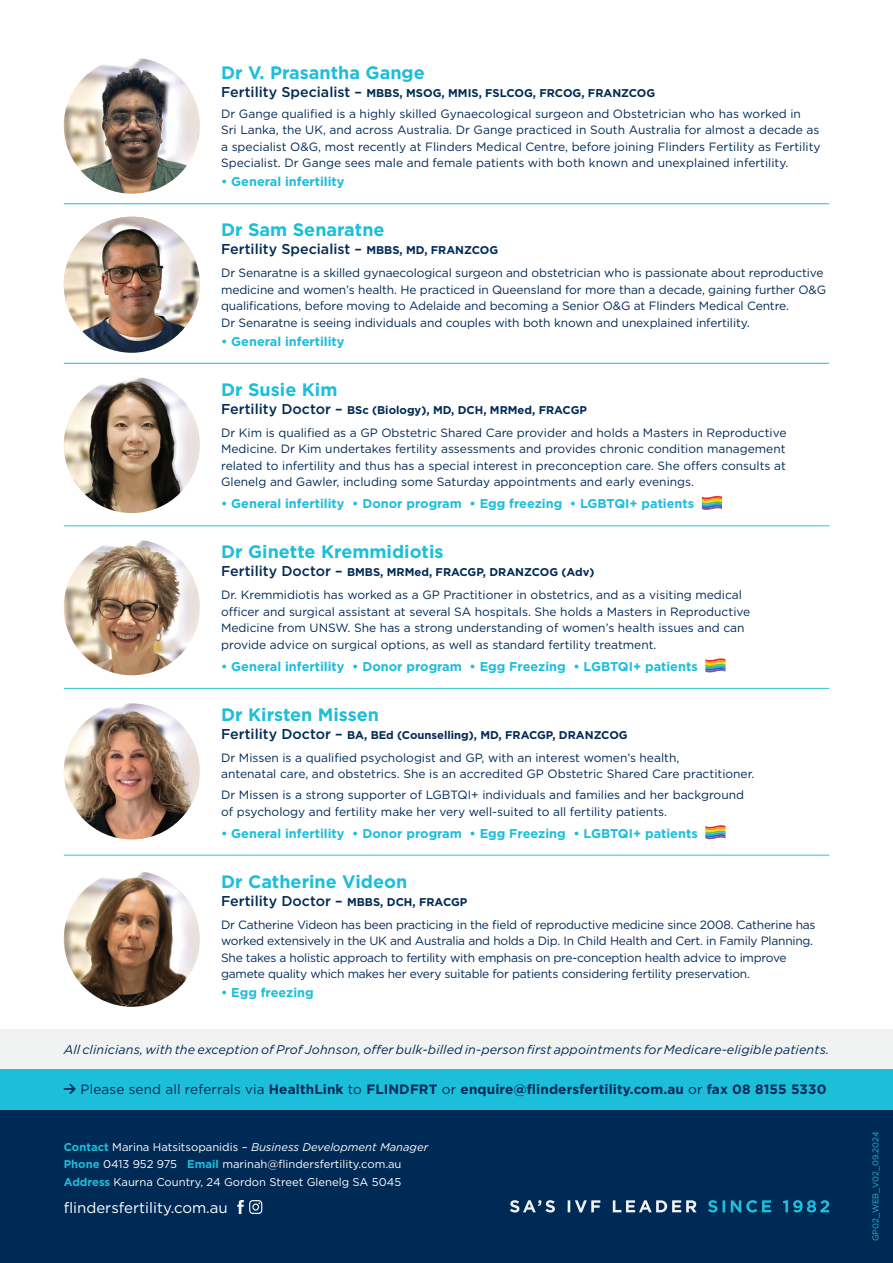
<style>
.page{position:relative;width:893px;height:1263px;background:#fff}
.page>*{position:absolute;margin:0;border:0;box-sizing:border-box;transform-origin:0 0}
.t1{font:700 18px "Gotham";color:#1cbeda}
.t2{font:15px "Gotham";color:#fff}
.t3{font:500 14.25px "Gotham";color:#002a56}
.t4{font:700 13.5px "Gotham";letter-spacing:.01em;color:#002a56}
.t5{font:700 12.75px "Gotham";color:#1cbeda}
.t6{font:italic 12.6px "Gotham";letter-spacing:.01em;color:#002a56}
.t7{font:12px/16.5px "Gotham";letter-spacing:-.01em;color:#002a56}
.t8{font:700 11.25px "Gotham";color:#002a56}
.t9{font:11.25px/17.5px "Gotham";color:#fff}
.t10{font:8.25px "Gotham";color:#1cbeda}
.s1{font-weight:500;font-size:14.25px}
.s2{font-weight:700;font-size:11.25px}
.s3{font-weight:400}
.s4{font-weight:700;color:#1cbeda}
.s5{font-style:italic}
</style>
<div class="page">
<div style="left:0;top:1029px;width:893px;height:40px;background:#f1f3f3"></div>
<div style="left:0;top:1109px;width:893px;height:154px;background:#002a56"></div>
<img style="left:64px;top:871px;width:136px;height:136px;border-radius:68px">
<img style="left:64px;top:539px;width:136px;height:136px;border-radius:68px">
<img style="left:64px;top:703px;width:136px;height:136px;border-radius:68px">
<img style="left:64px;top:377px;width:136px;height:136px;border-radius:68px">
<svg style="left:708px;top:1200px;width:121px;height:12px"></svg>
<svg style="left:510px;top:1200px;width:186px;height:12px"></svg>
<svg style="left:237px;top:1200px;width:25px;height:14px"></svg>
<hr style="left:64px;top:203px;width:765px;height:1px;background:#1cbeda">
<hr style="left:64px;top:363px;width:765px;height:1px;background:#1cbeda">
<hr style="left:64px;top:525px;width:765px;height:1px;background:#2fc1db">
<hr style="left:64px;top:688px;width:765px;height:1px;background:#2fc1db">
<hr style="left:64px;top:855px;width:765px;height:1px;background:#2fc1db">
<svg style="left:702px;top:495px;width:20px;height:15px"></svg>
<svg style="left:705px;top:658px;width:20px;height:15px"></svg>
<svg style="left:705px;top:825px;width:20px;height:15px"></svg>
<img style="left:64px;top:217px;width:136px;height:136px;border-radius:68px">
<img style="left:64px;top:58px;width:136px;height:136px;border-radius:68px">
<div style="left:0;top:1069px;width:893px;height:41px;background:#1cbeda"></div>
<p class="t1" style="left:221px;top:61px;width:205px">Dr V. Prasantha Gange</p>
<p class="t8" style="left:221px;top:85px;width:436px"><span class="s1">Fertility Specialist –</span> MBBS, MSOG, MMIS, FSLCOG, FRCOG, FRANZCOG</p>
<p class="t7" style="left:221px;top:105px;width:601px">Dr Gange qualified is a highly skilled Gynaecological surgeon and Obstetrician who has worked in<br>Sri Lanka, the UK, and across Australia. Dr Gange practiced in South Australia for almost a decade as a specialist O&amp;G, most recently at Flinders Medical Centre, before joining Flinders Fertility as Fertility Specialist. Dr Gange sees male and female patients with both known and unexplained infertility.</p>
<p class="t5" style="left:221px;top:173px;width:125px">• General infertility</p>
<p class="t1" style="left:221px;top:218px;width:165px">Dr Sam Senaratne</p>
<p class="t3" style="left:221px;top:240px;width:279px">Fertility Specialist – <span class="s2">MBBS, MD, FRANZCOG</span></p>
<p class="t7" style="left:221px;top:264px;width:606px">Dr Senaratne is a skilled gynaecological surgeon and obstetrician who is passionate about reproductive medicine and women’s health. He practiced in Queensland for more than a decade, gaining further O&amp;G qualifications, before moving to Adelaide and becoming a Senior O&amp;G at Flinders Medical Centre.<br>Dr Senaratne is seeing individuals and couples with both known and unexplained infertility.</p>
<p class="t5" style="left:221px;top:333px;width:125px">• General infertility</p>
<p class="t1" style="left:221px;top:377px;width:118px">Dr Susie Kim</p>
<p class="t8" style="left:221px;top:402px;width:367px"><span class="s1">Fertility Doctor –</span> BSc (Biology), MD, DCH, MRMed, FRACGP</p>
<p class="t7" style="left:221px;top:424px;width:567px;text-align:justify">Dr Kim is qualified as a GP Obstetric Shared Care provider and holds a Masters in Reproductive Medicine. Dr Kim undertakes fertility assessments and provides chronic condition management related to infertility and thus has a special interest in preconception care. She offers consults at Glenelg and Gawler, including some Saturday appointments and early evenings.</p>
<p class="t5" style="left:221px;top:495px;width:475px">• General infertility • Donor program • Egg freezing • LGBTQI+ patients</p>
<p class="t1" style="left:221px;top:540px;width:224px">Dr Ginette Kremmidiotis</p>
<p class="t8" style="left:221px;top:565px;width:375px"><span class="s1">Fertility Doctor –</span> BMBS, MRMed, FRACGP, DRANZCOG (Adv)</p>
<p class="t7" style="left:221px;top:586px;width:531px">Dr. Kremmidiotis has worked as a GP Practitioner in obstetrics, and as a visiting medical officer and surgical assistant at several SA hospitals. She holds a Masters in Reproductive Medicine from UNSW. She has a strong understanding of women’s health issues and can provide advice on surgical options, as well as standard fertility treatment.</p>
<p class="t5" style="left:221px;top:658px;width:478px">• General infertility • Donor program • Egg Freezing • LGBTQI+ patients</p>
<p class="t1" style="left:221px;top:702px;width:160px">Dr Kirsten Missen</p>
<p class="t8" style="left:221px;top:727px;width:408px"><span class="s1">Fertility Doctor –</span> BA, BEd (Counselling), MD, FRACGP, DRANZCOG</p>
<p class="t7" style="left:221px;top:749px;width:535px">Dr Missen is a qualified psychologist and GP, with an interest women’s health,<br>antenatal care, and obstetrics. She is an accredited GP Obstetric Shared Care practitioner.</p>
<p class="t7" style="left:221px;top:786px;width:524px">Dr Missen is a strong supporter of LGBTQI+ individuals and families and her background of psychology and fertility make her very well-suited to all fertility patients.</p>
<p class="t5" style="left:221px;top:825px;width:478px">• General infertility • Donor program • Egg Freezing • LGBTQI+ patients</p>
<p class="t1" style="left:221px;top:869px;width:188px">Dr Catherine Videon</p>
<p class="t3" style="left:221px;top:891px;width:248px">Fertility Doctor – <span class="s2">MBBS, DCH, FRACGP</span></p>
<p class="t7" style="left:221px;top:916px;width:596px">Dr Catherine Videon has been practicing in the field of reproductive medicine since 2008. Catherine has worked extensively in the UK and Australia and holds a Dip. In Child Health and Cert. in Family Planning.<br>She takes a holistic approach to fertility with emphasis on pre-conception health advice to improve gamete quality which makes her every suitable for patients considering fertility preservation.</p>
<p class="t5" style="left:221px;top:984px;width:94px">• Egg freezing</p>
<p class="t6" style="left:64px;top:1041px;width:767px">All clinicians, with the exception of Prof Johnson, offer bulk-billed in-person first appointments for Medicare-eligible patients.</p>
<p class="t4" style="left:64px;top:1080px;width:764px">→ <span class="s3">Please send all referrals via</span> HealthLink <span class="s3">to</span> FLINDFRT <span class="s3">or</span> enquire@flindersfertility.com.au <span class="s3">or</span> fax 08 8155 5330</p>
<p class="t9" style="left:64px;top:1138px;width:366px"><span class="s4">Contact</span> Marina Hatsitsopanidis – <span class="s5">Business Development Manager<br></span><span class="s4">Phone</span> 0413 952 975 <span class="s4">Email</span> marinah@flindersfertility.com.au<br><span class="s4">Address</span> Kaurna Country, 24 Gordon Street Glenelg SA 5045</p>
<p class="t2" style="left:64px;top:1197px;width:166px">flindersfertility.com.au</p>
<p class="t10" style="left:870px;top:1241px;width:111px;rotate:-90deg">GP02_WEB_V02_09.2024</p>
</div>
